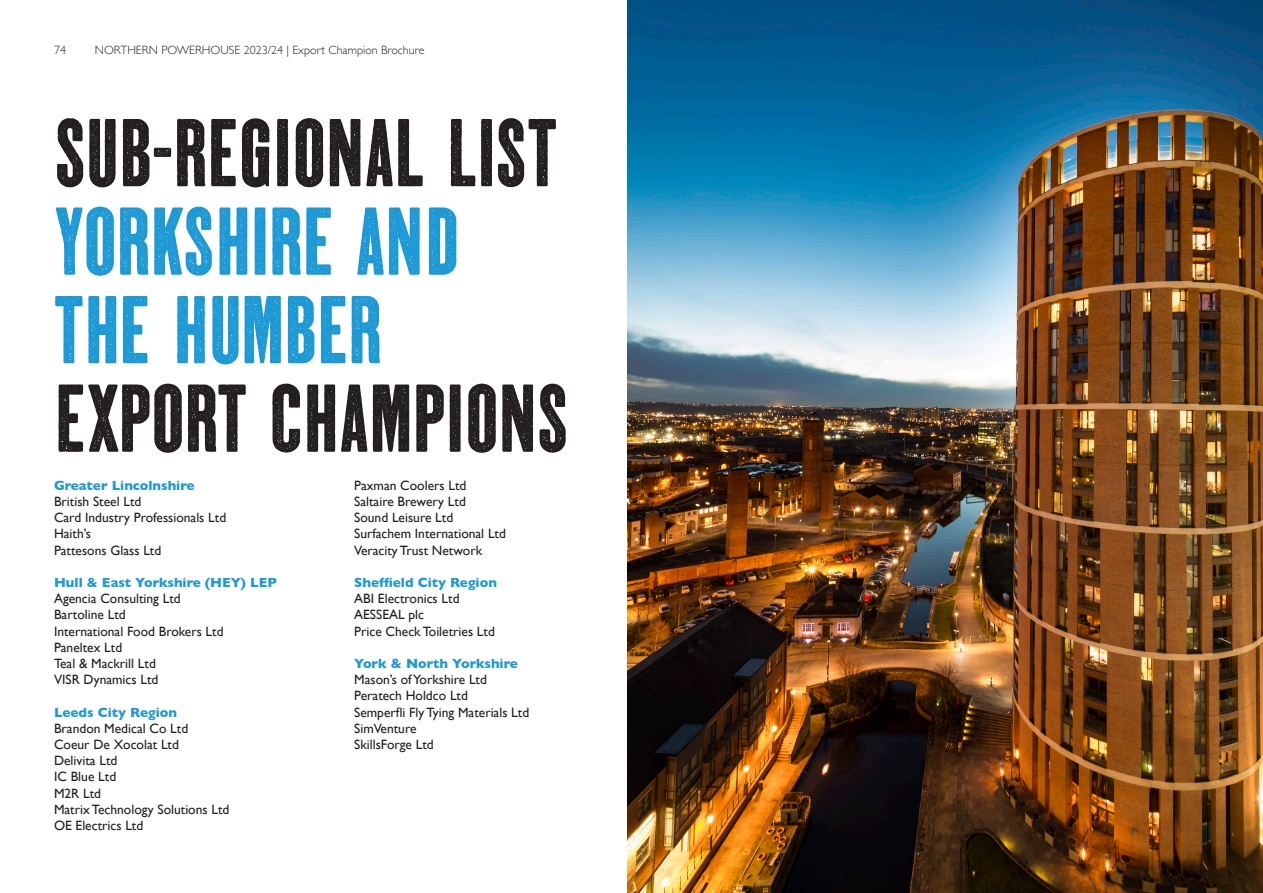
<style>
.page{position:relative;width:1263px;height:893px;background:#fff}
.page>*{position:absolute;margin:0;border:0;box-sizing:border-box;transform-origin:0 0}
.Heading{font:88.5px "Dail Tabloid Mi UK Light";color:#231f20}
.Heading-2{font:88.5px "Dail Tabloid Mi UK Light";letter-spacing:-.01em;color:#1d99d6}
.t1{font:13.5px "Gill Sans";color:#231f20}
.t2{font:700 13.5px "Gill Sans";color:#1d99d6}
.t3{font:300 12px "Gill Sans";color:#231f20}
</style>
<div class="page">
<img style="left:627px;top:0;width:636px;height:893px">
<p class="t3" style="left:54px;top:41px;width:13px">74</p>
<p class="t3" style="left:95px;top:41px;width:331px">NORTHERN POWERHOUSE 2023/24 | Export Champion Brochure</p>
<p class="Heading" style="left:54px;top:106px;width:505px">SUB-REGIONAL LIST</p>
<p class="Heading-2" style="left:54px;top:195px;width:407px">YORKSHIRE AND</p>
<p class="Heading-2" style="left:54px;top:283px;width:329px">THE HUMBER</p>
<p class="Heading" style="left:54px;top:372px;width:516px">EXPORT CHAMPIONS</p>
<p class="t2" style="left:54px;top:475px;width:142px">Greater Lincolnshire</p>
<p class="t1" style="left:54px;top:493px;width:89px">British Steel Ltd</p>
<p class="t1" style="left:54px;top:510px;width:174px">Card Industry Professionals Ltd</p>
<p class="t1" style="left:54px;top:526px;width:38px">Haith’s</p>
<p class="t1" style="left:54px;top:542px;width:109px">Pattesons Glass Ltd</p>
<p class="t2" style="left:54px;top:572px;width:224px">Hull &amp; East Yorkshire (HEY) LEP</p>
<p class="t1" style="left:54px;top:591px;width:128px">Agencia Consulting Ltd</p>
<p class="t1" style="left:54px;top:607px;width:73px">Bartoline Ltd</p>
<p class="t1" style="left:54px;top:623px;width:171px">International Food Brokers Ltd</p>
<p class="t1" style="left:54px;top:639px;width:70px">Paneltex Ltd</p>
<p class="t1" style="left:54px;top:655px;width:103px">Teal &amp; Mackrill Ltd</p>
<p class="t1" style="left:54px;top:672px;width:106px">VISR Dynamics Ltd</p>
<p class="t2" style="left:54px;top:701px;width:125px">Leeds City Region</p>
<p class="t1" style="left:54px;top:720px;width:136px">Brandon Medical Co Ltd</p>
<p class="t1" style="left:54px;top:736px;width:127px">Coeur De Xocolat Ltd</p>
<p class="t1" style="left:54px;top:753px;width:65px">Delivita Ltd</p>
<p class="t1" style="left:54px;top:769px;width:64px">IC Blue Ltd</p>
<p class="t1" style="left:54px;top:785px;width:49px">M2R Ltd</p>
<p class="t1" style="left:54px;top:801px;width:177px">Matrix Technology Solutions Ltd</p>
<p class="t1" style="left:54px;top:817px;width:91px">OE Electrics Ltd</p>
<p class="t1" style="left:354px;top:477px;width:114px">Paxman Coolers Ltd</p>
<p class="t1" style="left:354px;top:493px;width:113px">Saltaire Brewery Ltd</p>
<p class="t1" style="left:354px;top:510px;width:101px">Sound Leisure Ltd</p>
<p class="t1" style="left:354px;top:526px;width:153px">Surfachem International Ltd</p>
<p class="t1" style="left:354px;top:542px;width:129px">Veracity Trust Network</p>
<p class="t2" style="left:354px;top:572px;width:144px">Sheffield City Region</p>
<p class="t1" style="left:354px;top:591px;width:107px">ABI Electronics Ltd</p>
<p class="t1" style="left:354px;top:607px;width:71px">AESSEAL plc</p>
<p class="t1" style="left:354px;top:623px;width:142px">Price Check Toiletries Ltd</p>
<p class="t2" style="left:354px;top:653px;width:165px">York &amp; North Yorkshire</p>
<p class="t1" style="left:354px;top:672px;width:134px">Mason’s of Yorkshire Ltd</p>
<p class="t1" style="left:354px;top:688px;width:115px">Peratech Holdco Ltd</p>
<p class="t1" style="left:354px;top:704px;width:177px">Semperfli Fly Tying Materials Ltd</p>
<p class="t1" style="left:354px;top:720px;width:64px">SimVenture</p>
<p class="t1" style="left:354px;top:736px;width:81px">SkillsForge Ltd</p>
</div>
